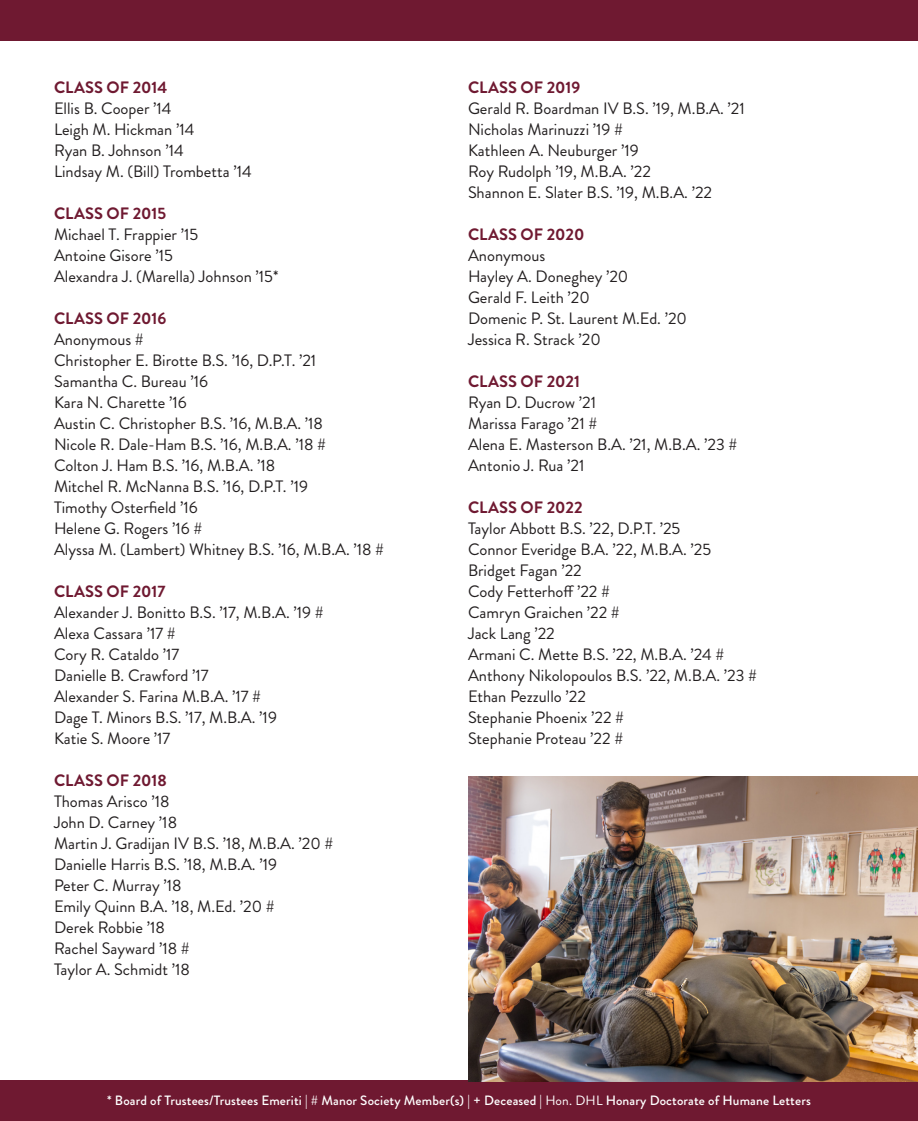
<style>
.page{position:relative;width:918px;height:1121px;background:#fff}
.page>*{position:absolute;margin:0;border:0;box-sizing:border-box;transform-origin:0 0}
.t1{font:16.5px "Brandon Grotesque";color:#231f20}
.t2{font:700 16.5px "Brandon Grotesque";color:#6f1931}
.t3{font:500 13.5px "Brandon Grotesque";letter-spacing:.01em;color:#fff}
.s1{font-weight:400}
</style>
<div class="page">
<div style="left:0;top:1080px;width:918px;height:40px;background:#6f1931"></div>
<div style="left:0;top:0;width:918px;height:40px;background:#6f1931"></div>
<img style="left:468px;top:776px;width:449px;height:305px">
<p class="t2" style="left:54px;top:75px;width:115px">CLASS OF 2014</p>
<p class="t1" style="left:54px;top:97px;width:119px">Ellis B. Cooper ’14</p>
<p class="t1" style="left:54px;top:118px;width:142px">Leigh M. Hickman ’14</p>
<p class="t1" style="left:54px;top:139px;width:131px">Ryan B. Johnson ’14</p>
<p class="t1" style="left:54px;top:160px;width:199px">Lindsay M. (Bill) Trombetta ’14</p>
<p class="t2" style="left:54px;top:201px;width:114px">CLASS OF 2015</p>
<p class="t1" style="left:54px;top:223px;width:146px">Michael T. Frappier ’15</p>
<p class="t1" style="left:54px;top:244px;width:120px">Antoine Gisore ’15</p>
<p class="t1" style="left:54px;top:265px;width:226px">Alexandra J. (Marella) Johnson ’15*</p>
<p class="t2" style="left:54px;top:306px;width:114px">CLASS OF 2016</p>
<p class="t1" style="left:54px;top:328px;width:91px">Anonymous #</p>
<p class="t1" style="left:54px;top:349px;width:264px">Christopher E. Birotte B.S. ’16, D.P.T. ’21</p>
<p class="t1" style="left:54px;top:370px;width:156px">Samantha C. Bureau ’16</p>
<p class="t1" style="left:54px;top:391px;width:134px">Kara N. Charette ’16</p>
<p class="t1" style="left:54px;top:412px;width:271px">Austin C. Christopher B.S. ’16, M.B.A. ’18</p>
<p class="t1" style="left:54px;top:433px;width:274px">Nicole R. Dale-Ham B.S. ’16, M.B.A. ’18 #</p>
<p class="t1" style="left:54px;top:454px;width:223px">Colton J. Ham B.S. ’16, M.B.A. ’18</p>
<p class="t1" style="left:54px;top:475px;width:256px">Mitchel R. McNanna B.S. ’16, D.P.T. ’19</p>
<p class="t1" style="left:54px;top:496px;width:145px">Timothy Osterfield ’16</p>
<p class="t1" style="left:54px;top:517px;width:150px">Helene G. Rogers ’16 #</p>
<p class="t1" style="left:54px;top:538px;width:332px">Alyssa M. (Lambert) Whitney B.S. ’16, M.B.A. ’18 #</p>
<p class="t2" style="left:54px;top:579px;width:113px">CLASS OF 2017</p>
<p class="t1" style="left:54px;top:601px;width:271px">Alexander J. Bonitto B.S. ’17, M.B.A. ’19 #</p>
<p class="t1" style="left:54px;top:622px;width:123px">Alexa Cassara ’17 #</p>
<p class="t1" style="left:54px;top:643px;width:127px">Cory R. Cataldo ’17</p>
<p class="t1" style="left:54px;top:664px;width:156px">Danielle B. Crawford ’17</p>
<p class="t1" style="left:54px;top:685px;width:209px">Alexander S. Farina M.B.A. ’17 #</p>
<p class="t1" style="left:54px;top:706px;width:224px">Dage T. Minors B.S. ’17, M.B.A. ’19</p>
<p class="t1" style="left:54px;top:727px;width:118px">Katie S. Moore ’17</p>
<p class="t2" style="left:54px;top:768px;width:114px">CLASS OF 2018</p>
<p class="t1" style="left:54px;top:790px;width:117px">Thomas Arisco ’18</p>
<p class="t1" style="left:54px;top:811px;width:125px">John D. Carney ’18</p>
<p class="t1" style="left:54px;top:832px;width:281px">Martin J. Gradijan IV B.S. ’18, M.B.A. ’20 #</p>
<p class="t1" style="left:54px;top:853px;width:225px">Danielle Harris B.S. ’18, M.B.A. ’19</p>
<p class="t1" style="left:54px;top:874px;width:129px">Peter C. Murray ’18</p>
<p class="t1" style="left:54px;top:895px;width:222px">Emily Quinn B.A. ’18, M.Ed. ’20 #</p>
<p class="t1" style="left:54px;top:916px;width:112px">Derek Robbie ’18</p>
<p class="t1" style="left:54px;top:937px;width:137px">Rachel Sayward ’18 #</p>
<p class="t1" style="left:54px;top:958px;width:137px">Taylor A. Schmidt ’18</p>
<p class="t2" style="left:468px;top:75px;width:114px">CLASS OF 2019</p>
<p class="t1" style="left:468px;top:97px;width:278px">Gerald R. Boardman IV B.S. ’19, M.B.A. ’21</p>
<p class="t1" style="left:468px;top:118px;width:157px">Nicholas Marinuzzi ’19 #</p>
<p class="t1" style="left:468px;top:139px;width:172px">Kathleen A. Neuburger ’19</p>
<p class="t1" style="left:468px;top:160px;width:185px">Roy Rudolph ’19, M.B.A. ’22</p>
<p class="t1" style="left:468px;top:181px;width:246px">Shannon E. Slater B.S. ’19, M.B.A. ’22</p>
<p class="t2" style="left:468px;top:222px;width:118px">CLASS OF 2020</p>
<p class="t1" style="left:468px;top:244px;width:79px">Anonymous</p>
<p class="t1" style="left:468px;top:265px;width:162px">Hayley A. Doneghey ’20</p>
<p class="t1" style="left:468px;top:286px;width:123px">Gerald F. Leith ’20</p>
<p class="t1" style="left:468px;top:307px;width:221px">Domenic P. St. Laurent M.Ed. ’20</p>
<p class="t1" style="left:468px;top:328px;width:134px">Jessica R. Strack ’20</p>
<p class="t2" style="left:468px;top:369px;width:114px">CLASS OF 2021</p>
<p class="t1" style="left:468px;top:391px;width:130px">Ryan D. Ducrow ’21</p>
<p class="t1" style="left:468px;top:412px;width:131px">Marissa Farago ’21 #</p>
<p class="t1" style="left:468px;top:433px;width:271px">Alena E. Masterson B.A. ’21, M.B.A. ’23 #</p>
<p class="t1" style="left:468px;top:454px;width:118px">Antonio J. Rua ’21</p>
<p class="t2" style="left:468px;top:495px;width:116px">CLASS OF 2022</p>
<p class="t1" style="left:468px;top:517px;width:214px">Taylor Abbott B.S. ’22, D.P.T. ’25</p>
<p class="t1" style="left:468px;top:538px;width:245px">Connor Everidge B.A. ’22, M.B.A. ’25</p>
<p class="t1" style="left:468px;top:559px;width:115px">Bridget Fagan ’22</p>
<p class="t1" style="left:468px;top:580px;width:144px">Cody Fetterhoff ’22 #</p>
<p class="t1" style="left:468px;top:601px;width:153px">Camryn Graichen ’22 #</p>
<p class="t1" style="left:468px;top:622px;width:88px">Jack Lang ’22</p>
<p class="t1" style="left:468px;top:643px;width:258px">Armani C. Mette B.S. ’22, M.B.A. ’24 #</p>
<p class="t1" style="left:468px;top:664px;width:291px">Anthony Nikolopoulos B.S. ’22, M.B.A. ’23 #</p>
<p class="t1" style="left:468px;top:685px;width:119px">Ethan Pezzullo ’22</p>
<p class="t1" style="left:468px;top:706px;width:158px">Stephanie Phoenix ’22 #</p>
<p class="t1" style="left:468px;top:727px;width:157px">Stephanie Proteau ’22 #</p>
<p class="t3" style="left:107px;top:1090px;width:705px">* Board of Trustees/Trustees Emeriti | # Manor Society Member(s) | + Deceased | <span class="s1">Hon. DHL</span> Honary Doctorate of Humane Letters</p>
</div>
